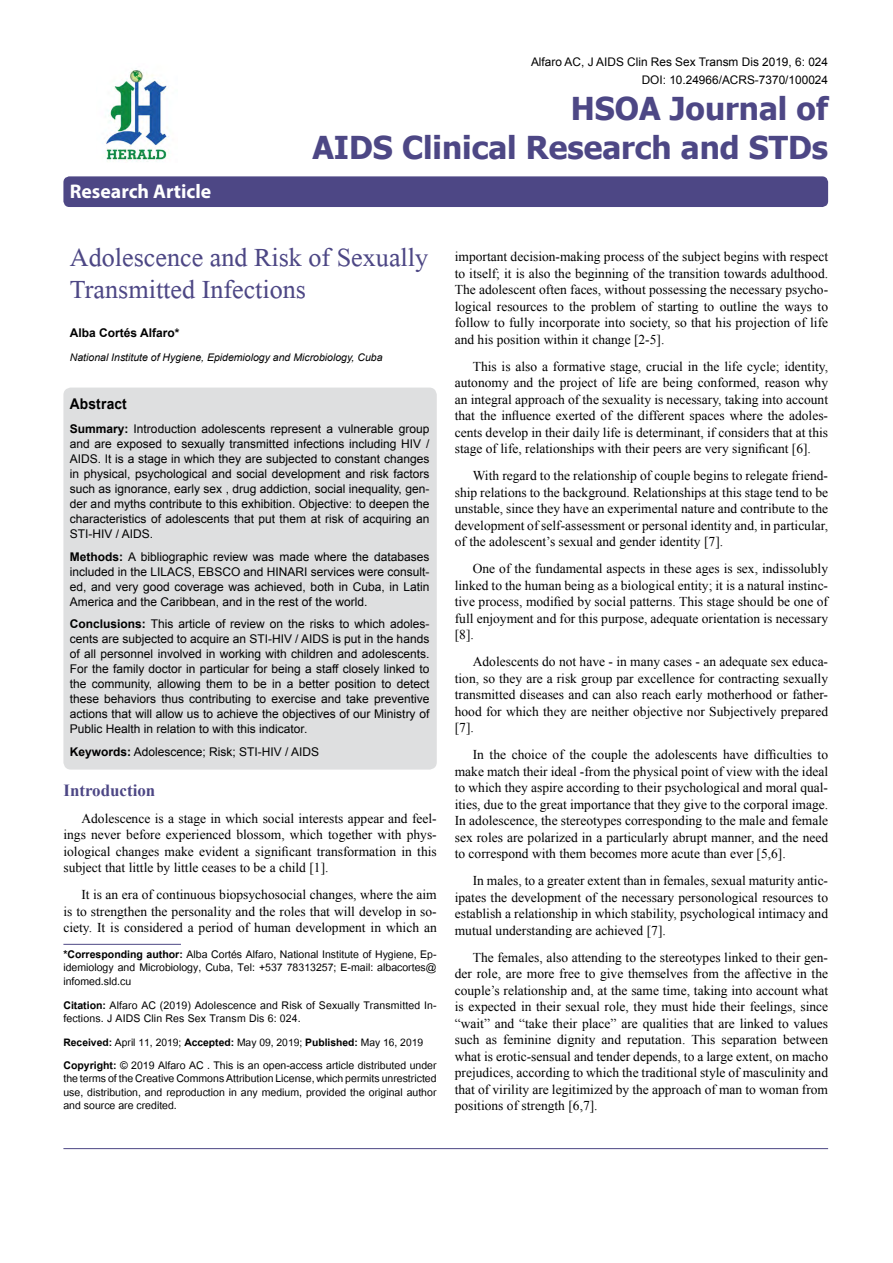
<style>
.page{position:relative;width:893px;height:1263px;background:#fff}
.page>*{position:absolute;margin:0;border:0;box-sizing:border-box;transform-origin:0 0}
.t1{font:39px/31.5px "Microsoft Himalaya";color:#4d4785}
.t2{font:700 31.5px/39px "Tahoma";color:#4d4785;text-align:right}
.t3{font:700 19.8px "Myriad Hebrew";color:#fff}
.t4{font:700 16.95px "Times New Roman";color:#4d4785}
.t5{font:700 14.85px "Arial";letter-spacing:.015em;color:#000;scale:.93 1}
.t6{font:14.7px/13.5px "Utsaah";color:#000;text-align:justify}
.t7{font:14.4px "Utsaah";color:#000}
.t8{font:13.5px/16.5px "Times New Roman";color:#000;text-align:justify}
.t9{font:12px/15px "Arial";color:#000;text-align:justify}
.t10{font:700 12px "Arial";color:#000}
.t11{font:11.85px/18px "Arial";color:#000;text-align:right}
.t12{font:italic 10.5px "Arial";color:#000}
.s1{font-weight:700}
</style>
<div class="page">
<div style="left:63px;top:176px;width:765px;height:31px;background:#4d4785;border-radius:6px"></div>
<div style="left:63px;top:388px;width:374px;height:382px;background:#dedfe0;border-radius:8px"></div>
<hr style="left:63px;top:944px;width:118px;height:1px;background:#4d4785">
<img style="left:105px;top:70px;width:64px;height:92px">
<hr style="left:63px;top:1148px;width:765px;height:1px;background:#4d4785">
<h3 class="t3" style="left:70px;top:180px;width:143px">Research Article</h3>
<p class="t11" style="left:531px;top:53px;width:299px">Alfaro AC, J AIDS Clin Res Sex Transm Dis 2019, 6: 024<br>DOI: 10.24966/ACRS-7370/100024</p>
<h2 class="t2" style="left:312px;top:87px;width:517px">HSOA Journal of<br>AIDS Clinical Research and STDs</h2>
<h1 class="t1" style="left:70px;top:237px;width:360px">Adolescence and Risk of Sexually<br>Transmitted Infections</h1>
<p class="t10" style="left:70px;top:324px;width:111px">Alba Cortés Alfaro*</p>
<p class="t12" style="left:70px;top:350px;width:314px">National Institute of Hygiene, Epidemiology and Microbiology, Cuba</p>
<p class="t5" style="left:70px;top:394px;width:63px">Abstract</p>
<p class="t9" style="left:70px;top:421px;width:361px"><span class="s1">Summary:</span> Introduction adolescents represent a vulnerable group and are exposed to sexually transmitted infections including HIV / AIDS. It is a stage in which they are subjected to constant changes in physical, psychological and social development and risk factors such as ignorance, early sex , drug addiction, social inequality, gen&shy;der and myths contribute to this exhibition. Objective: to deepen the characteristics of adolescents that put them at risk of acquiring an STI-HIV / AIDS.</p>
<p class="t9" style="left:70px;top:549px;width:361px"><span class="s1">Methods:</span> A bibliographic review was made where the databases included in the LILACS, EBSCO and HINARI services were consult&shy;ed, and very good coverage was achieved, both in Cuba, in Latin America and the Caribbean, and in the rest of the world.</p>
<p class="t9" style="left:70px;top:616px;width:361px"><span class="s1">Conclusions:</span> This article of review on the risks to which adoles&shy;cents are subjected to acquire an STI-HIV / AIDS is put in the hands of all personnel involved in working with children and adolescents.<br>For the family doctor in particular for being a staff closely linked to the community, allowing them to be in a better position to detect these behaviors thus contributing to exercise and take preventive actions that will allow us to achieve the objectives of our Ministry of Public Health in relation to with this indicator.</p>
<p class="t9" style="left:70px;top:744px;width:251px"><span class="s1">Keywords:</span> Adolescence; Risk; STI-HIV / AIDS</p>
<p class="t4" style="left:63px;top:778px;width:93px">Introduction</p>
<p class="t8" style="left:63px;top:809px;width:375px;text-indent:18px">Adolescence is a stage in which social interests appear and feel&shy;ings never before experienced blossom, which together with phys&shy;iological changes make evident a significant transformation in this subject that little by little ceases to be a child [1].</p>
<p class="t8" style="left:63px;top:886px;width:375px;text-indent:18px">It is an era of continuous biopsychosocial changes, where the aim is to strengthen the personality and the roles that will develop in so&shy;ciety. It is considered a period of human development in which an</p>
<p class="t6" style="left:63px;top:948px;width:375px"><span class="s1">*Corresponding author:</span> Alba Cortés Alfaro, National Institute of Hygiene, Ep&shy;idemiology and Microbiology, Cuba, Tel: +537 78313257; E-mail: albacortes@ infomed.sld.cu</p>
<p class="t6" style="left:63px;top:999px;width:375px"><span class="s1">Citation:</span> Alfaro AC (2019) Adolescence and Risk of Sexually Transmitted In&shy;fections. J AIDS Clin Res Sex Transm Dis 6: 024.</p>
<p class="t7" style="left:63px;top:1035px;width:361px"><span class="s1">Received:</span> April 11, 2019; <span class="s1">Accepted:</span> May 09, 2019; <span class="s1">Published:</span> May 16, 2019</p>
<p class="t6" style="left:63px;top:1059px;width:375px"><span class="s1">Copyright:</span> © 2019 Alfaro AC . This is an open-access article distributed under the terms of the Creative Commons Attribution License, which permits unrestricted use, distribution, and reproduction in any medium, provided the original author and source are credited.</p>
<p class="t8" style="left:455px;top:248px;width:375px">important decision-making process of the subject begins with respect to itself; it is also the beginning of the transition towards adulthood.<br>The adolescent often faces, without possessing the necessary psycho&shy;logical resources to the problem of starting to outline the ways to follow to fully incorporate into society, so that his projection of life and his position within it change [2-5].</p>
<p class="t8" style="left:455px;top:358px;width:375px;text-indent:18px">This is also a formative stage, crucial in the life cycle; identity, autonomy and the project of life are being conformed, reason why an integral approach of the sexuality is necessary, taking into account that the influence exerted of the different spaces where the adoles&shy;cents develop in their daily life is determinant, if considers that at this stage of life, relationships with their peers are very significant [6].</p>
<p class="t8" style="left:455px;top:467px;width:375px;text-indent:18px">With regard to the relationship of couple begins to relegate friend&shy;ship relations to the background. Relationships at this stage tend to be unstable, since they have an experimental nature and contribute to the development of self-assessment or personal identity and, in particular, of the adolescent’s sexual and gender identity [7].</p>
<p class="t8" style="left:455px;top:560px;width:375px;text-indent:18px">One of the fundamental aspects in these ages is sex, indissolubly linked to the human being as a biological entity; it is a natural instinc&shy;tive process, modified by social patterns. This stage should be one of full enjoyment and for this purpose, adequate orientation is necessary [8].</p>
<p class="t8" style="left:455px;top:653px;width:375px;text-indent:18px">Adolescents do not have - in many cases - an adequate sex educa&shy;tion, so they are a risk group par excellence for contracting sexually transmitted diseases and can also reach early motherhood or father&shy;hood for which they are neither objective nor Subjectively prepared [7].</p>
<p class="t8" style="left:455px;top:746px;width:375px;text-indent:18px">In the choice of the couple the adolescents have difficulties to make match their ideal -from the physical point of view with the ideal to which they aspire according to their psychological and moral qual&shy;ities, due to the great importance that they give to the corporal image.<br>In adolescence, the stereotypes corresponding to the male and female sex roles are polarized in a particularly abrupt manner, and the need to correspond with them becomes more acute than ever [5,6].</p>
<p class="t8" style="left:455px;top:872px;width:375px;text-indent:18px">In males, to a greater extent than in females, sexual maturity antic&shy;ipates the development of the necessary personological resources to establish a relationship in which stability, psychological intimacy and mutual understanding are achieved [7].</p>
<p class="t8" style="left:455px;top:949px;width:375px;text-indent:18px">The females, also attending to the stereotypes linked to their gen&shy;der role, are more free to give themselves from the affective in the couple’s relationship and, at the same time, taking into account what is expected in their sexual role, they must hide their feelings, since “wait” and “take their place” are qualities that are linked to values such as feminine dignity and reputation. This separation between what is erotic-sensual and tender depends, to a large extent, on macho prejudices, according to which the traditional style of masculinity and that of virility are legitimized by the approach of man to woman from positions of strength [6,7].</p>
</div>
